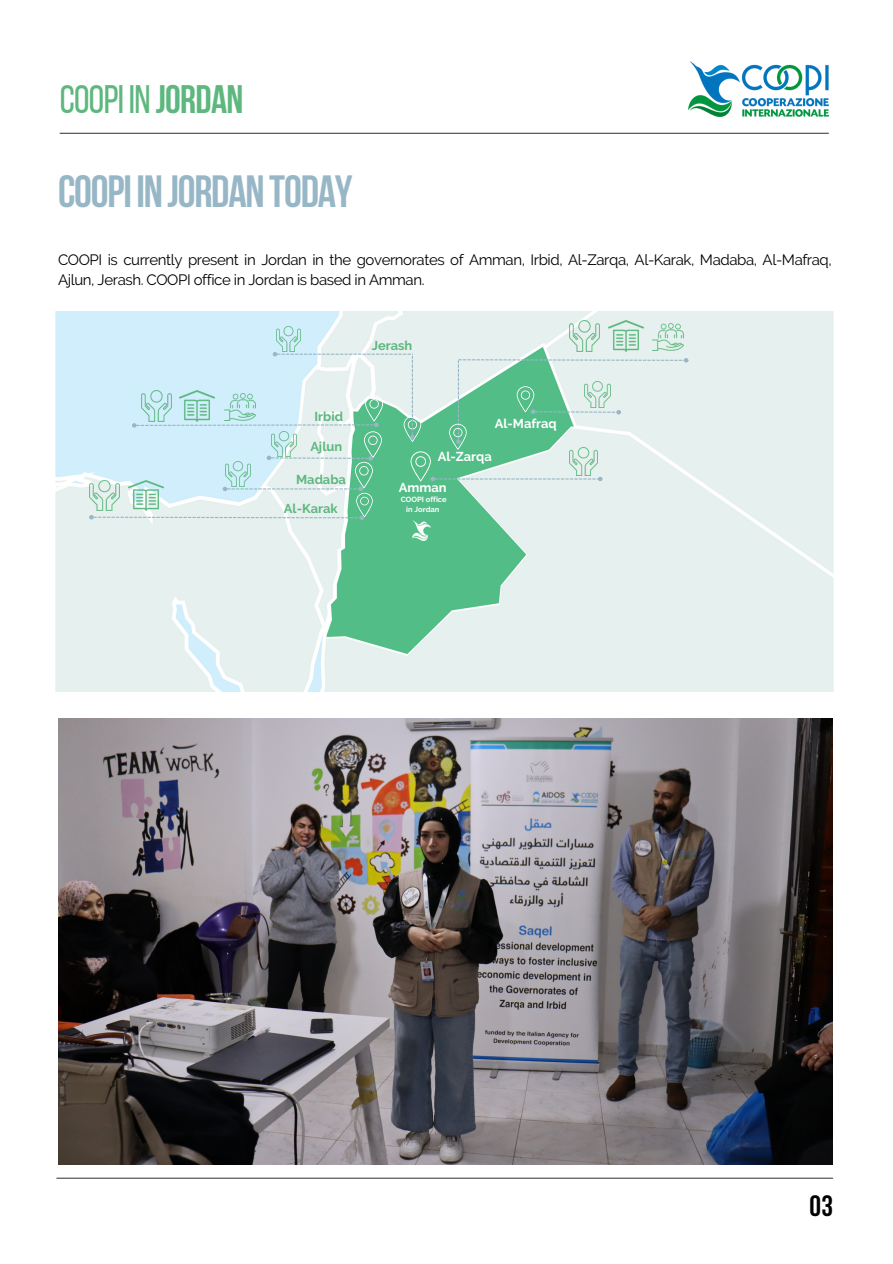
<style>
.page{position:relative;width:893px;height:1264px;background:#fff}
.page>*{position:absolute;margin:0;border:0;box-sizing:border-box;transform-origin:0 0}
.t1{font:700 45px "Bebas Neue";letter-spacing:-.025em;color:#98b7c6}
.t2{font:39.6px "Bebas Neue";letter-spacing:-.015em;color:#5db77e}
.t3{font:700 29.25px "Bebas Neue";color:#000}
.t4{font:15px/20.2px "Raleway";letter-spacing:-.025em;color:#000}
.t5{font:700 12.9px "Raleway";color:#5db77e}
.t6{font:700 12.9px "Raleway";color:#fff}
.t7{font:700 7.5px "Raleway";color:#fff}
.s1{font-weight:700}
</style>
<div class="page">
<img style="left:55px;top:312px;width:778px;height:380px">
<hr style="left:56px;top:1177px;width:777px;height:1px;background:#414747">
<img style="left:688px;top:62px;width:140px;height:55px">
<hr style="left:60px;top:133px;width:768px;height:1px;background:#414747">
<img style="left:412px;top:520px;width:18px;height:20px">
<img style="left:569px;top:321px;width:30px;height:30px">
<img style="left:608px;top:321px;width:35px;height:30px">
<img style="left:652px;top:323px;width:31px;height:27px">
<svg style="left:89px;top:352px;width:599px;height:168px;background:#bfe3db"></svg>
<img style="left:276px;top:327px;width:25px;height:24px">
<img style="left:58px;top:718px;width:774px;height:446px">
<p class="t2" style="left:60px;top:83px;width:185px">COOPI IN <span class="s1">JORDAN</span></p>
<p class="t1" style="left:58px;top:173px;width:296px">COOPI INJORDANTODAY</p>
<p class="t4" style="left:58px;top:249px;width:775px">COOPI is currently present in Jordan in the governorates of Amman, Irbid, Al-Zarqa, Al-Karak, Madaba, Al-Mafraq,<br>Ajlun, Jerash. COOPI office in Jordan is based in Amman.</p>
<p class="t5" style="left:314px;top:409px;width:30px">Irbid</p>
<p class="t5" style="left:310px;top:439px;width:33px">Ajlun</p>
<p class="t5" style="left:296px;top:471px;width:51px">Madaba</p>
<p class="t5" style="left:372px;top:337px;width:42px">Jerash</p>
<p class="t6" style="left:494px;top:415px;width:63px">Al-Mafraq</p>
<p class="t6" style="left:437px;top:449px;width:56px">Al-Zarqa</p>
<p class="t6" style="left:398px;top:479px;width:49px">Amman</p>
<p class="t7" style="left:401px;top:494px;width:47px">COOPI office</p>
<p class="t5" style="left:284px;top:501px;width:55px">Al-Karak</p>
<p class="t7" style="left:406px;top:504px;width:35px">in Jordan</p>
<p class="t3" style="left:809px;top:1193px;width:25px">03</p>
</div>
